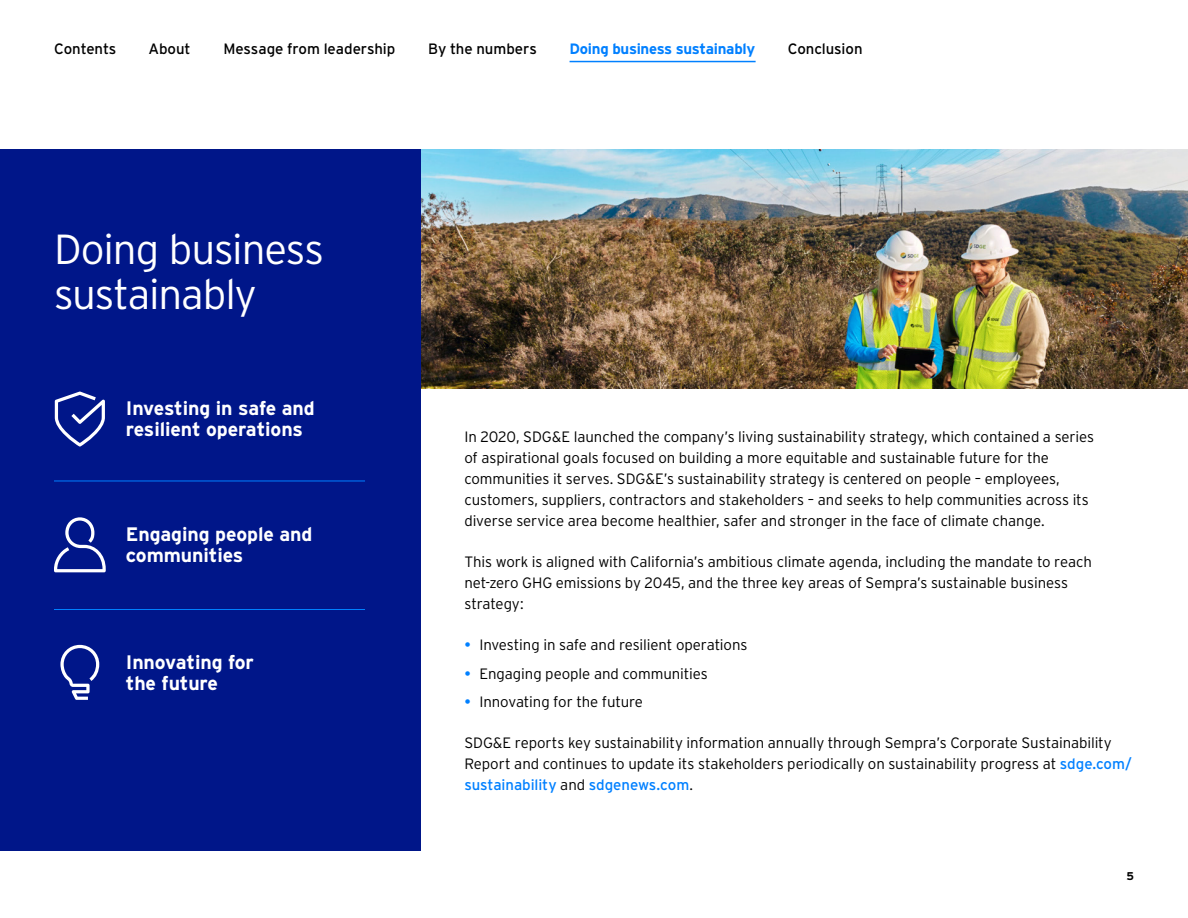
<style>
.page{position:relative;width:1188px;height:918px;background:#fff}
.page>*{position:absolute;margin:0;border:0;box-sizing:border-box;transform-origin:0 0}
.t1{font:300 42px/45px "Interstate";letter-spacing:-.025em;color:#fff}
.t2{font:700 19.5px/21px "Interstate";letter-spacing:-.005em;color:#fff}
.t3{font:300 15px/21px "Interstate";letter-spacing:-.005em;color:#000}
.t4{font:15px "Interstate";letter-spacing:-.005em;color:#000}
.t5{font:700 15px "Interstate";letter-spacing:-.02em;color:#0080ff}
.t6{font:700 11.25px "Interstate";color:#000}
.s1{font-weight:400;color:#0080ff}
</style>
<div class="page">
<img style="left:421px;top:149px;width:767px;height:240px">
<div style="left:0;top:149px;width:421px;height:701px;background:#001689"></div>
<svg style="left:54px;top:517px;width:52px;height:55px"></svg>
<svg style="left:60px;top:645px;width:39px;height:55px"></svg>
<svg style="left:55px;top:392px;width:50px;height:55px"></svg>
<hr style="left:54px;top:481px;width:311px;height:1px;background:#0080ff">
<hr style="left:54px;top:609px;width:311px;height:1px;background:#0080ff">
<hr style="left:570px;top:61px;width:186px;height:1px;background:#0080ff">
<p class="t4" style="left:54px;top:40px;width:64px">Contents</p>
<p class="t4" style="left:149px;top:40px;width:44px">About</p>
<p class="t4" style="left:223px;top:40px;width:174px">Message from leadership</p>
<p class="t4" style="left:428px;top:40px;width:110px">By the numbers</p>
<p class="t5" style="left:570px;top:40px;width:187px">Doing business sustainably</p>
<p class="t4" style="left:788px;top:40px;width:76px">Conclusion</p>
<h1 class="t1" style="left:54px;top:226px;width:272px">Doing business sustainably</h1>
<h2 class="t2" style="left:126px;top:397px;width:190px">Investing in safe and resilient operations</h2>
<h2 class="t2" style="left:126px;top:524px;width:188px">Engaging people and communities</h2>
<h2 class="t2" style="left:126px;top:651px;width:130px">Innovating for the future</h2>
<p class="t3" style="left:464px;top:426px;width:631px">In 2020, SDG&amp;E launched the company’s living sustainability strategy, which contained a series of aspirational goals focused on building a more equitable and sustainable future for the communities it serves. SDG&amp;E’s sustainability strategy is centered on people – employees, customers, suppliers, contractors and stakeholders – and seeks to help communities across its diverse service area become healthier, safer and stronger in the face of climate change.</p>
<p class="t3" style="left:464px;top:551px;width:629px">This work is aligned with California’s ambitious climate agenda, including the mandate to reach net-zero GHG emissions by 2045, and the three key areas of Sempra’s sustainable business strategy:</p>
<p class="t3" style="left:464px;top:634px;width:285px"><span class="s1">•</span> Investing in safe and resilient operations</p>
<p class="t3" style="left:464px;top:663px;width:245px"><span class="s1">•</span> Engaging people and communities</p>
<p class="t3" style="left:464px;top:691px;width:180px"><span class="s1">•</span> Innovating for the future</p>
<p class="t3" style="left:464px;top:733px;width:669px">SDG&amp;E reports key sustainability information annually through Sempra’s Corporate Sustainability<br>Report and continues to update its stakeholders periodically on sustainability progress at <span class="s1">sdge.com/ sustainability</span> and <span class="s1">sdgenews.com</span>.</p>
<p class="t6" style="left:1126px;top:870px;width:9px">5</p>
</div>
